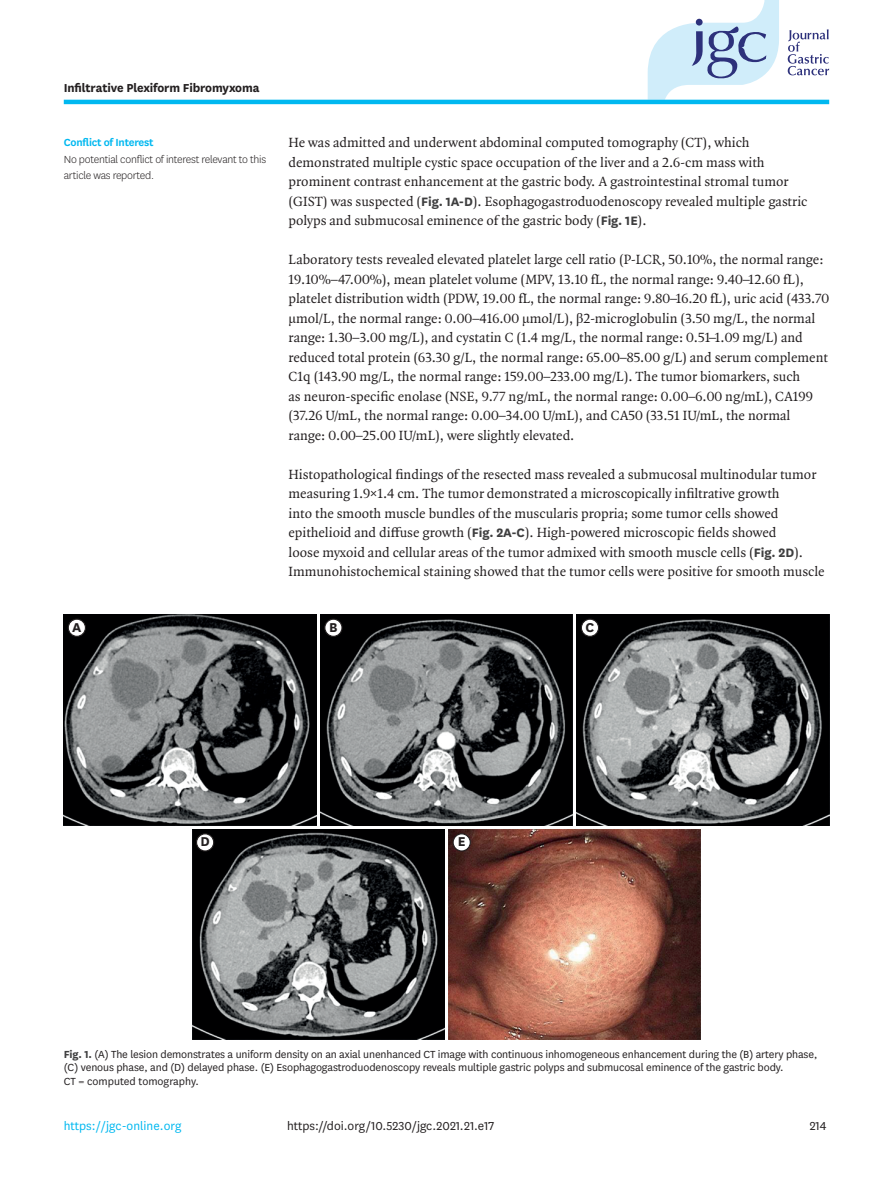
<style>
.page{position:relative;width:893px;height:1191px;background:#fff}
.page>*{position:absolute;margin:0;border:0;box-sizing:border-box;transform-origin:0 0}
.t1{font:700 15px "National";color:#231f20}
.body_p{font:14.25px/19.5px "Quadraat OT";color:#231f20}
.doi_running_footer{font:13.5px "National";color:#231f20}
.alt-title-type{font:700 13.5px "National";letter-spacing:-.01em;color:#231f20}
.t2{font:13.5px "National";color:#00b8f0}
.fig_caption{font:12px/13.5px "National";letter-spacing:-.01em;color:#231f20}
.conflict_p{font:300 12px/16.5px "National";letter-spacing:-.02em;color:#231f20}
.conflict_title{font:600 12px "National";letter-spacing:-.02em;color:#00b8f0}
.s1{font-family:"National";font-weight:700;color:#3e3e3f}
.s2{font-family:"Times New Roman"}
.s3{font-weight:700;color:#3e3e3f}
</style>
<div class="page">
<svg style="left:648px;top:0;width:131px;height:100px"></svg>
<svg style="left:788px;top:29px;width:41px;height:46px"></svg>
<hr style="left:64px;top:100px;width:765px;height:4px;background:#00b8f0">
<img style="left:64px;top:614px;width:252px;height:211px">
<img style="left:320px;top:614px;width:253px;height:211px">
<img style="left:577px;top:614px;width:252px;height:211px">
<img style="left:449px;top:829px;width:252px;height:210px">
<img style="left:192px;top:829px;width:252px;height:210px">
<div style="left:68px;top:619px;width:17px;height:17px;background:#fff;border-radius:50%"></div>
<div style="left:68px;top:618px;width:18px;height:19px;border:1px solid #231f20;border-radius:50%"></div>
<div style="left:325px;top:619px;width:17px;height:17px;background:#fff;border-radius:50%"></div>
<div style="left:324px;top:618px;width:19px;height:19px;border:1px solid #231f20;border-radius:50%"></div>
<div style="left:581px;top:619px;width:18px;height:17px;background:#fff;border-radius:50%"></div>
<div style="left:581px;top:618px;width:18px;height:19px;border:1px solid #231f20;border-radius:50%"></div>
<div style="left:197px;top:834px;width:17px;height:17px;background:#fff;border-radius:50%"></div>
<div style="left:196px;top:833px;width:18px;height:18px;border:1px solid #231f20;border-radius:50%"></div>
<div style="left:453px;top:834px;width:17px;height:17px;background:#fff;border-radius:50%"></div>
<div style="left:453px;top:833px;width:18px;height:18px;border:1px solid #231f20;border-radius:50%"></div>
<p class="alt-title-type" style="left:64px;top:78px;width:197px">Infiltrative Plexiform Fibromyxoma</p>
<p class="conflict_title" style="left:64px;top:134px;width:91px">Conflict of Interest</p>
<p class="conflict_p" style="left:64px;top:151px;width:204px">No potential conflict of interest relevant to this article was reported.</p>
<p class="body_p" style="left:289px;top:133px;width:520px">He was admitted and underwent abdominal computed tomography (CT), which demonstrated multiple cystic space occupation of the liver and a 2.6-cm mass with prominent contrast enhancement at the gastric body. A gastrointestinal stromal tumor (GIST) was suspected (<span class="s1">Fig. 1A-D</span>). Esophagogastroduodenoscopy revealed multiple gastric polyps and submucosal eminence of the gastric body (<span class="s1">Fig. 1E</span>).</p>
<p class="body_p" style="left:289px;top:250px;width:542px">Laboratory tests revealed elevated platelet large cell ratio (P-LCR, 50.10%, the normal range:<br>19.10%–47.00%), mean platelet volume (MPV, 13.10 fL, the normal range: 9.40–12.60 fL), platelet distribution width (PDW, 19.00 fL, the normal range: 9.80–16.20 fL), uric acid (433.70 <span class="s2">μ</span>mol/L, the normal range: 0.00–416.00 <span class="s2">μ</span>mol/L), <span class="s2">β</span>2-microglobulin (3.50 mg/L, the normal range: 1.30–3.00 mg/L), and cystatin C (1.4 mg/L, the normal range: 0.51–1.09 mg/L) and reduced total protein (63.30 g/L, the normal range: 65.00–85.00 g/L) and serum complement C1q (143.90 mg/L, the normal range: 159.00–233.00 mg/L). The tumor biomarkers, such<br>as neuron-specific enolase (NSE, 9.77 ng/mL, the normal range: 0.00–6.00 ng/mL), CA199 (37.26 U/mL, the normal range: 0.00–34.00 U/mL), and CA50 (33.51 IU/mL, the normal range: 0.00–25.00 IU/mL), were slightly elevated.</p>
<p class="body_p" style="left:289px;top:464px;width:538px">Histopathological findings of the resected mass revealed a submucosal multinodular tumor measuring 1.9×1.4 cm. The tumor demonstrated a microscopically infiltrative growth<br>into the smooth muscle bundles of the muscularis propria; some tumor cells showed epithelioid and diffuse growth (<span class="s1">Fig. 2A-C</span>). High-powered microscopic fields showed<br>loose myxoid and cellular areas of the tumor admixed with smooth muscle cells (<span class="s1">Fig. 2D</span>).<br>Immunohistochemical staining showed that the tumor cells were positive for smooth muscle</p>
<p class="t1" style="left:72px;top:616px;width:11px">A</p>
<p class="t1" style="left:329px;top:616px;width:10px">B</p>
<p class="t1" style="left:586px;top:616px;width:10px">C</p>
<p class="t1" style="left:200px;top:831px;width:11px">D</p>
<p class="t1" style="left:458px;top:831px;width:9px">E</p>
<p class="fig_caption" style="left:64px;top:1046px;width:755px"><span class="s3">Fig. 1.</span> (A) The lesion demonstrates a uniform density on an axial unenhanced CT image with continuous inhomogeneous enhancement during the (B) artery phase, (C) venous phase, and (D) delayed phase. (E) Esophagogastroduodenoscopy reveals multiple gastric polyps and submucosal eminence of the gastric body.<br>CT = computed tomography.</p>
<p class="t2" style="left:64px;top:1116px;width:119px">https://jgc-online.org</p>
<p class="doi_running_footer" style="left:287px;top:1116px;width:209px">https://doi.org/10.5230/jgc.2021.21.e17</p>
<p class="doi_running_footer" style="left:810px;top:1116px;width:18px">214</p>
</div>
